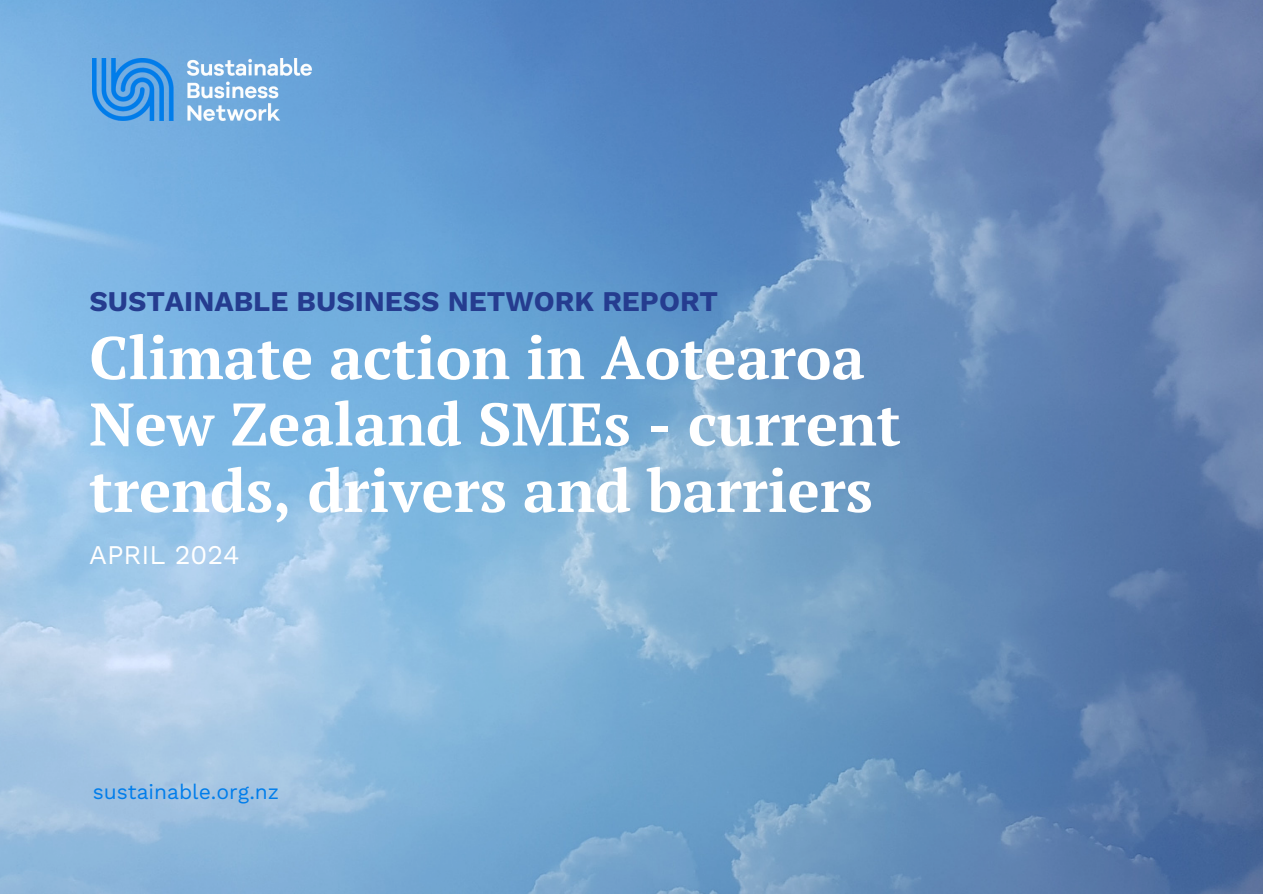
<style>
.page{position:relative;width:1263px;height:894px;background:#fff}
.page>*{position:absolute;margin:0;border:0;box-sizing:border-box;transform-origin:0 0}
.t1{font:700 60px/66.3px "PT Serif";color:#fff}
.t2{font:700 28.5px "Work Sans";color:#253c8f}
.t3{font:27px "Work Sans";color:#fff}
.t4{font:21px "Work Sans";color:#007deb}
</style>
<div class="page">
<img style="left:0;top:0;width:1263px;height:893px">
<img style="left:93px;top:58px;width:218px;height:62px">
<h2 class="t2" style="left:89px;top:285px;width:630px">SUSTAINABLE BUSINESS NETWORK REPORT</h2>
<p class="t1" style="left:89px;top:323px;width:813px">Climate action in Aotearoa<br>New Zealand SMEs - current trends, drivers and barriers</p>
<p class="t3" style="left:89px;top:538px;width:152px">APRIL 2024</p>
<h1 class="t4" style="left:93px;top:778px;width:188px">sustainable.org.nz</h1>
</div>
